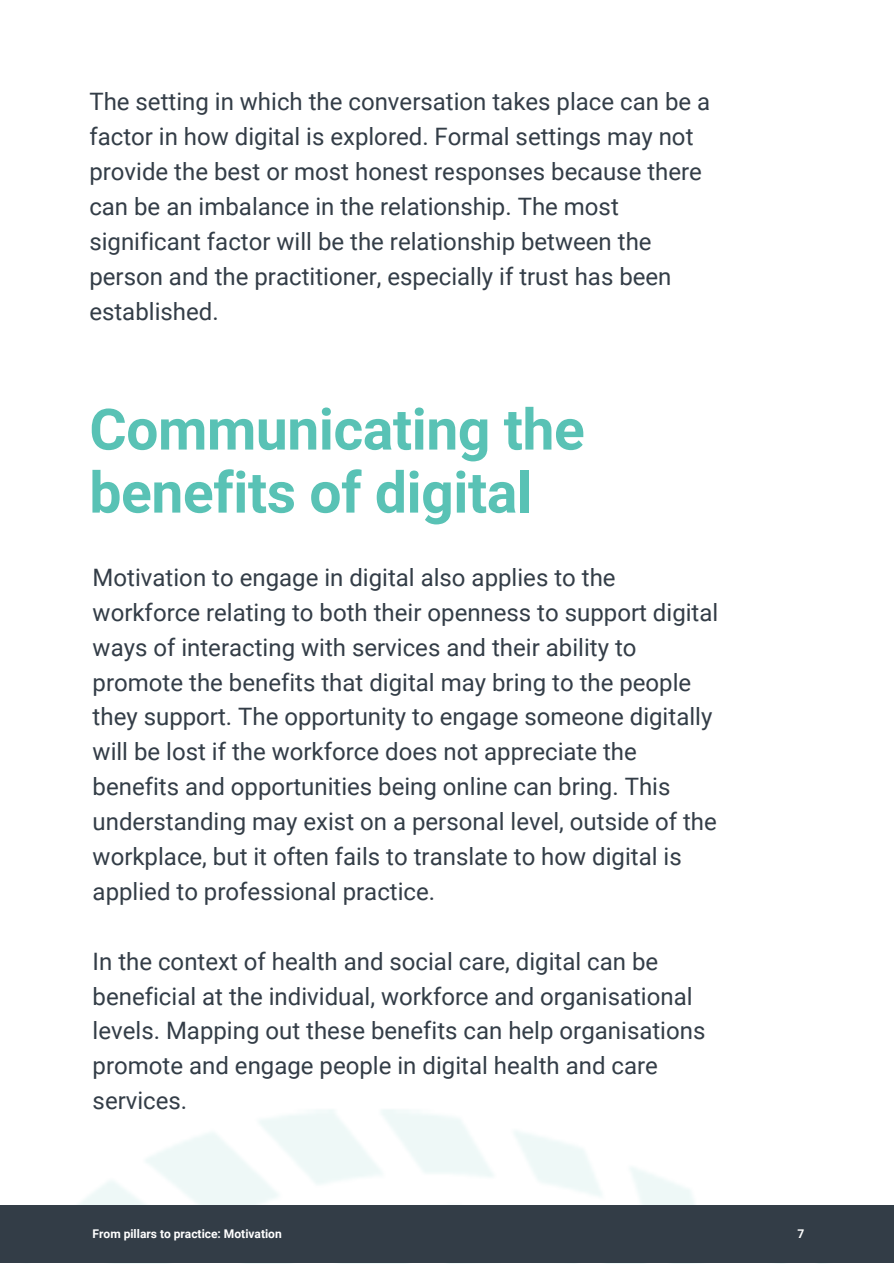
<style>
.page{position:relative;width:894px;height:1264px;background:#fff}
.page>*{position:absolute;margin:0;border:0;box-sizing:border-box;transform-origin:0 0}
.t1{font:700 57px/63px "Roboto";letter-spacing:-.01em;color:#59c2b5}
.t2{font:24px/34.8px "Roboto";color:#333d47}
.t3{font:700 12px "Roboto";color:#fff}
</style>
<div class="page">
<div style="left:0;top:1205px;width:893px;height:58px;background:#333d47"></div>
<h2 class="t2" style="left:89px;top:85px;width:622px">The setting in which the conversation takes place can be a factor in how digital is explored. Formal settings may not provide the best or most honest responses because there can be an imbalance in the relationship. The most significant factor will be the relationship between the person and the practitioner, especially if trust has been established.</h2>
<h2 class="t1" style="left:89px;top:398px;width:496px">Communicating the benefits of digital</h2>
<p class="t2" style="left:93px;top:560px;width:627px">Motivation to engage in digital also applies to the workforce relating to both their openness to support digital ways of interacting with services and their ability to promote the benefits that digital may bring to the people they support. The opportunity to engage someone digitally will be lost if the workforce does not appreciate the benefits and opportunities being online can bring. This understanding may exist on a personal level, outside of the workplace, but it often fails to translate to how digital is applied to professional practice.</p>
<p class="t2" style="left:93px;top:944px;width:614px">In the context of health and social care, digital can be beneficial at the individual, workforce and organisational levels. Mapping out these benefits can help organisations promote and engage people in digital health and care services.</p>
<h1 class="t3" style="left:93px;top:1227px;width:190px">From pillars to practice: Motivation</h1>
<h2 class="t3" style="left:797px;top:1227px;width:8px">7</h2>
</div>
